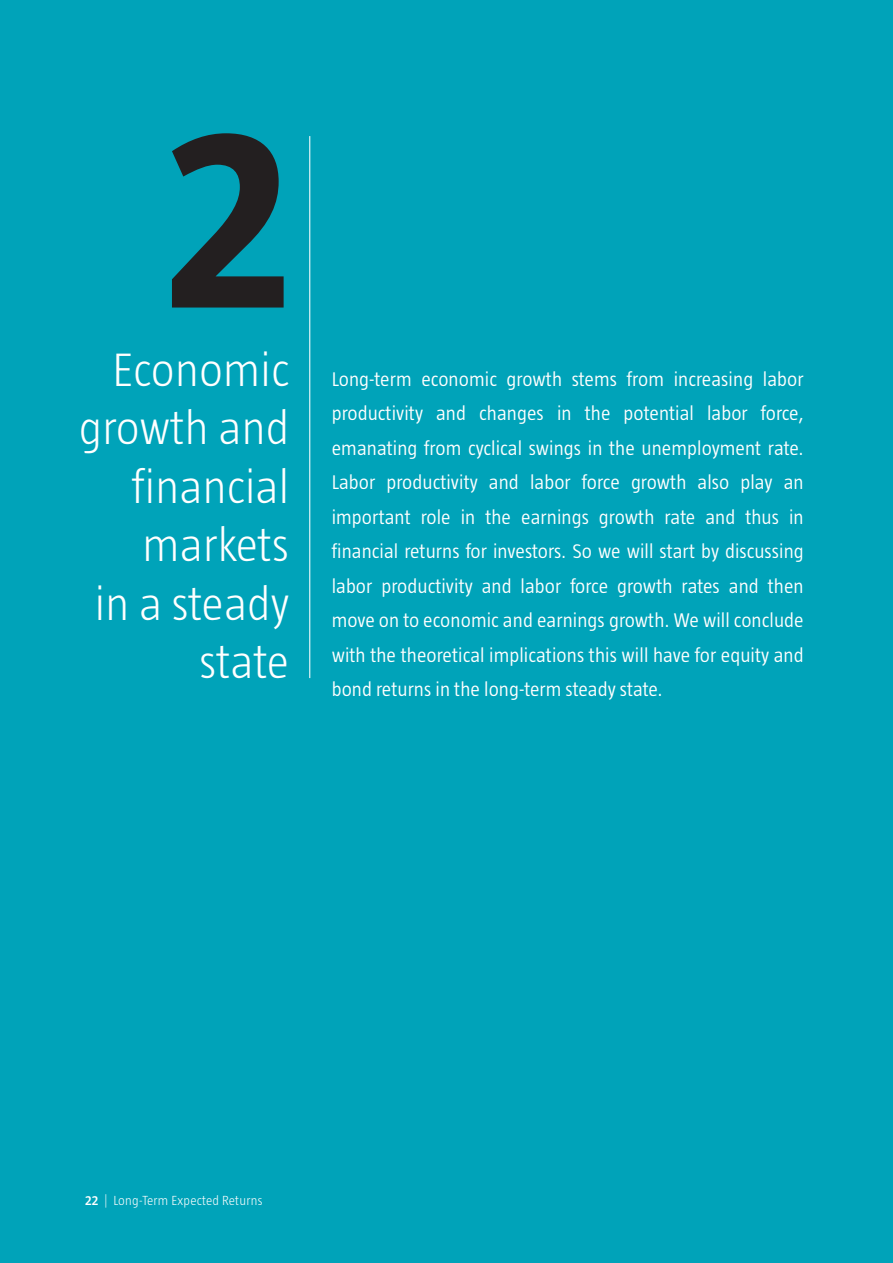
<style>
.page{position:relative;width:893px;height:1263px;background:#00a3b9}
.page>*{position:absolute;margin:0;border:0;box-sizing:border-box;transform-origin:0 0}
._02-body_text{font:700 264px "Taz";color:#231f20}
.t1{font:300 48px/58.5px "Taz";letter-spacing:.005em;color:#fff;text-align:right}
.t2{font:300 20.25px/34.5px "Taz";letter-spacing:.005em;color:#fff;text-align:justify}
.t3{font:300 13.5px "Taz";letter-spacing:.02em;color:#fff}
.s1{font-weight:600}
</style>
<div class="page">
<hr style="left:309px;top:136px;width:1px;height:542px;background:#fff">
<p class="_02-body_text" style="left:164px;top:77px;width:131px">2</p>
<p class="t1" style="left:79px;top:340px;width:212px">Economic growth and financial markets</p>
<p class="t1" style="left:95px;top:574px;width:196px">in a steady state</p>
<p class="t2" style="left:332px;top:361px;width:474px">Long-term economic growth stems from increasing labor</p>
<p class="t2" style="left:332px;top:396px;width:473px">productivity and changes in the potential labor force,</p>
<p class="t2" style="left:332px;top:430px;width:473px">emanating from cyclical swings in the unemployment rate.</p>
<p class="t2" style="left:332px;top:465px;width:474px">Labor productivity and labor force growth also play an important role in the earnings growth rate and thus in financial returns for investors. So we will start by discussing labor productivity and labor force growth rates and then move on to economic and earnings growth. We will conclude with the theoretical implications this will have for equity and bond returns in the long-term steady state.</p>
<p class="t3" style="left:85px;top:1193px;width:179px"><span class="s1">22</span> | Long-Term Expected Returns</p>
</div>
